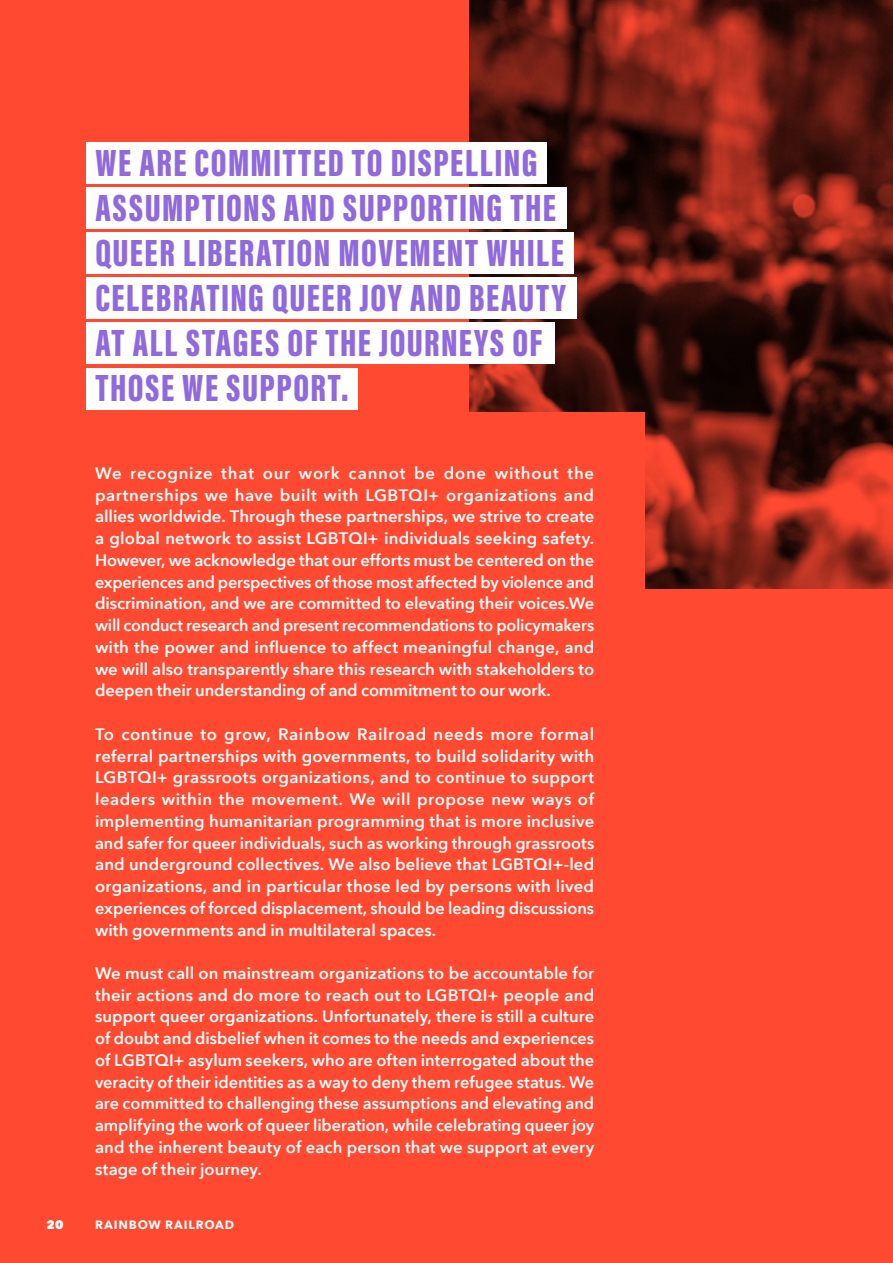
<style>
.page{position:relative;width:893px;height:1263px;background:#ff4931}
.page>*{position:absolute;margin:0;border:0;box-sizing:border-box;transform-origin:0 0}
.t1{font:39px/45px "Acumin Variable Concept";letter-spacing:.04em;color:#9169de}
.t2{font:600 16.5px/21.8px "Avenir Next";color:#fff;text-align:justify}
.t3{font:700 12px "Avenir Next";letter-spacing:.07em;color:#fff}
.t4{font:800 12px "Avenir Next";color:#fff}
</style>
<div class="page">
<img style="left:470px;top:0;width:423px;height:589px">
<div style="left:86px;top:187px;width:481px;height:42px;background:#fff"></div>
<div style="left:86px;top:142px;width:461px;height:42px;background:#fff"></div>
<div style="left:86px;top:277px;width:490px;height:42px;background:#fff"></div>
<div style="left:86px;top:232px;width:488px;height:42px;background:#fff"></div>
<div style="left:86px;top:368px;width:271px;height:42px;background:#fff"></div>
<div style="left:86px;top:322px;width:469px;height:42px;background:#fff"></div>
<div style="left:0;top:412px;width:645px;height:827px;background:#ff4931"></div>
<h1 class="t1" style="left:95px;top:139px;width:472px">WE ARE COMMITTED TO DISPELLING<br>ASSUMPTIONS AND SUPPORTING THE<br>QUEER LIBERATION MOVEMENT WHILE<br>CELEBRATING QUEER JOY AND BEAUTY<br>AT ALL STAGES OF THE JOURNEYS OF<br>THOSE WE SUPPORT.</h1>
<p class="t2" style="left:95px;top:462px;width:501px">We recognize that our work cannot be done without the partnerships we have built with LGBTQI+ organizations and allies worldwide. Through these partnerships, we strive to create a global network to assist LGBTQI+ individuals seeking safety.<br>However, we acknowledge that our efforts must be centered on the experiences and perspectives of those most affected by violence and discrimination, and we are committed to elevating their voices.We will conduct research and present recommendations to policymakers with the power and influence to affect meaningful change, and we will also transparently share this research with stakeholders to deepen their understanding of and commitment to our work.</p>
<p class="t2" style="left:95px;top:723px;width:501px">To continue to grow, Rainbow Railroad needs more formal referral partnerships with governments, to build solidarity with LGBTQI+ grassroots organizations, and to continue to support leaders within the movement. We will propose new ways of implementing humanitarian programming that is more inclusive and safer for queer individuals, such as working through grassroots and underground collectives. We also believe that LGBTQI+-led organizations, and in particular those led by persons with lived experiences of forced displacement, should be leading discussions with governments and in multilateral spaces.</p>
<p class="t2" style="left:95px;top:962px;width:501px">We must call on mainstream organizations to be accountable for their actions and do more to reach out to LGBTQI+ people and support queer organizations. Unfortunately, there is still a culture of doubt and disbelief when it comes to the needs and experiences of LGBTQI+ asylum seekers, who are often interrogated about the veracity of their identities as a way to deny them refugee status. We are committed to challenging these assumptions and elevating and amplifying the work of queer liberation, while celebrating queer joy and the inherent beauty of each person that we support at every stage of their journey.</p>
<p class="t4" style="left:46px;top:1217px;width:18px">20</p>
<p class="t3" style="left:95px;top:1214px;width:141px">RAINBOW RAILROAD</p>
</div>
